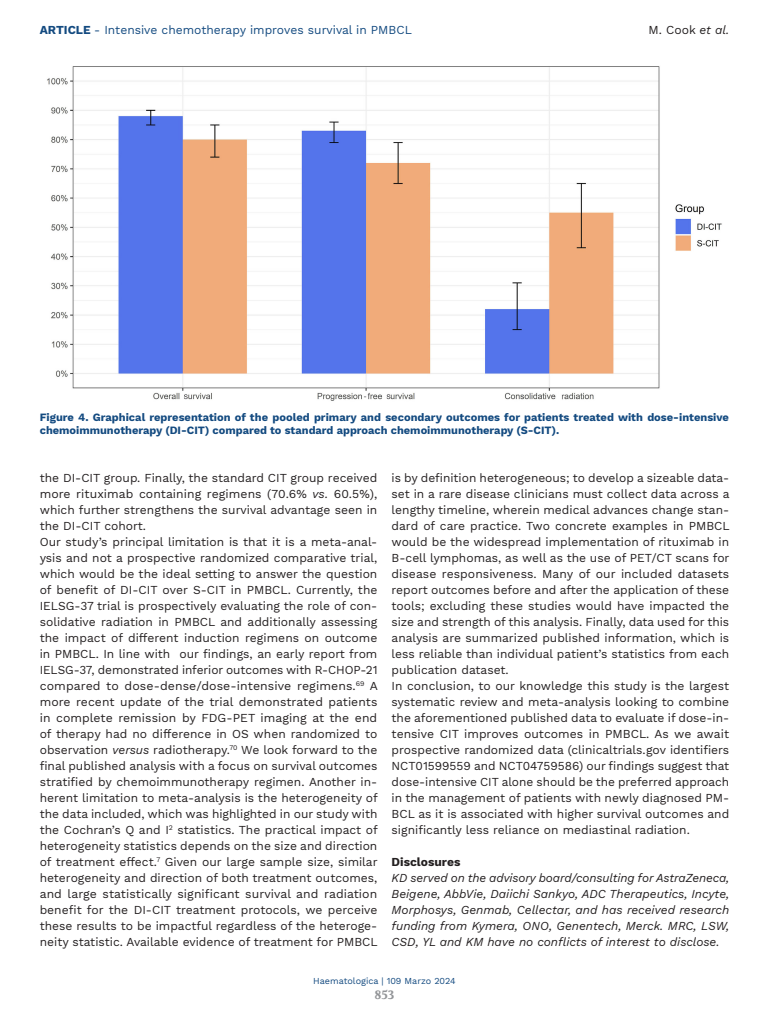
<style>
.page{position:relative;width:769px;height:1024px;background:#fff}
.page>*{position:absolute;margin:0;border:0;box-sizing:border-box;transform-origin:0 0}
.TESTO{font:12px/16px "Work Sans";color:#231f20;text-align:justify}
.CONTRIBUTION_Testo{font:italic 12px/16px "Work Sans";color:#231f20;text-align:justify}
.t1{font:12px "Work Sans";color:#134a80}
.CONTRIBUTION_Titolo{font:700 12px "Work Sans";color:#231f20}
.t2{font:700 12px "Volkhov";color:#939598}
.DIDA_Figura{font:700 11px/13px "Work Sans";color:#134a80}
.t3{font:9px "Work Sans";color:#134a80}
.s1{font-weight:700}
.s2{font-style:italic}
</style>
<div class="page">
<img style="left:47px;top:66px;width:674px;height:335px">
<p class="t1" style="left:40px;top:23px;width:373px"><span class="s1">ARTICLE</span> - Intensive chemotherapy improves survival in PMBCL</p>
<p class="TESTO" style="left:648px;top:22px;width:82px">M. Cook <span class="s2">et al.</span></p>
<p class="DIDA_Figura" style="left:40px;top:411px;width:690px">Figure 4. Graphical representation of the pooled primary and secondary outcomes for patients treated with dose-intensive chemoimmunotherapy (DI-CIT) compared to standard approach chemoimmunotherapy (S-CIT).</p>
<p class="TESTO" style="left:40px;top:470px;width:339px">the DI-CIT group. Finally, the standard CIT group received more rituximab containing regimens (70.6% <span class="s2">vs.</span> 60.5%), which further strengthens the survival advantage seen in the DI-CIT cohort.</p>
<p class="TESTO" style="left:40px;top:534px;width:339px">Our study’s principal limitation is that it is a meta-anal&shy;ysis and not a prospective randomized comparative trial, which would be the ideal setting to answer the question of benefit of DI-CIT over S-CIT in PMBCL. Currently, the IELSG-37 trial is prospectively evaluating the role of con&shy;solidative radiation in PMBCL and additionally assessing the impact of different induction regimens on outcome in PMBCL. In line with our findings, an early report from IELSG-37, demonstrated inferior outcomes with R-CHOP-21 compared to dose-dense/dose-intensive regimens.<sup>69</sup> A more recent update of the trial demonstrated patients in complete remission by FDG-PET imaging at the end of therapy had no difference in OS when randomized to observation <span class="s2">versus</span> radiotherapy.<sup>70</sup> We look forward to the final published analysis with a focus on survival outcomes stratified by chemoimmunotherapy regimen. Another in&shy;herent limitation to meta-analysis is the heterogeneity of the data included, which was highlighted in our study with the Cochran’s Q and I<sup>2</sup> statistics. The practical impact of heterogeneity statistics depends on the size and direction of treatment effect.<sup>7</sup> Given our large sample size, similar heterogeneity and direction of both treatment outcomes, and large statistically significant survival and radiation benefit for the DI-CIT treatment protocols, we perceive these results to be impactful regardless of the heteroge&shy;neity statistic. Available evidence of treatment for PMBCL</p>
<p class="TESTO" style="left:391px;top:470px;width:339px">is by definition heterogeneous; to develop a sizeable data&shy;set in a rare disease clinicians must collect data across a lengthy timeline, wherein medical advances change stan&shy;dard of care practice. Two concrete examples in PMBCL would be the widespread implementation of rituximab in B-cell lymphomas, as well as the use of PET/CT scans for disease responsiveness. Many of our included datasets report outcomes before and after the application of these tools; excluding these studies would have impacted the size and strength of this analysis. Finally, data used for this analysis are summarized published information, which is less reliable than individual patient’s statistics from each publication dataset.</p>
<p class="TESTO" style="left:391px;top:678px;width:339px">In conclusion, to our knowledge this study is the largest systematic review and meta-analysis looking to combine the aforementioned published data to evaluate if dose-in&shy;tensive CIT improves outcomes in PMBCL. As we await prospective randomized data (clinicaltrials.gov identifiers NCT01599559 and NCT04759586) our findings suggest that dose-intensive CIT alone should be the preferred approach in the management of patients with newly diagnosed PM-BCL as it is associated with higher survival outcomes and significantly less reliance on mediastinal radiation.</p>
<p class="CONTRIBUTION_Titolo" style="left:391px;top:854px;width:70px">Disclosures</p>
<p class="CONTRIBUTION_Testo" style="left:391px;top:868px;width:339px">KD served on the advisory board/consulting for AstraZeneca, Beigene, AbbVie, Daiichi Sankyo, ADC Therapeutics, Incyte, Morphosys, Genmab, Cellectar, and has received research funding from Kymera, ONO, Genentech, Merck. MRC, LSW, CSD, YL and KM have no conflicts of interest to disclose.</p>
<p class="t3" style="left:313px;top:975px;width:144px">Haematologica | 109 Marzo 2024</p>
<p class="t2" style="left:374px;top:987px;width:22px">853</p>
</div>
